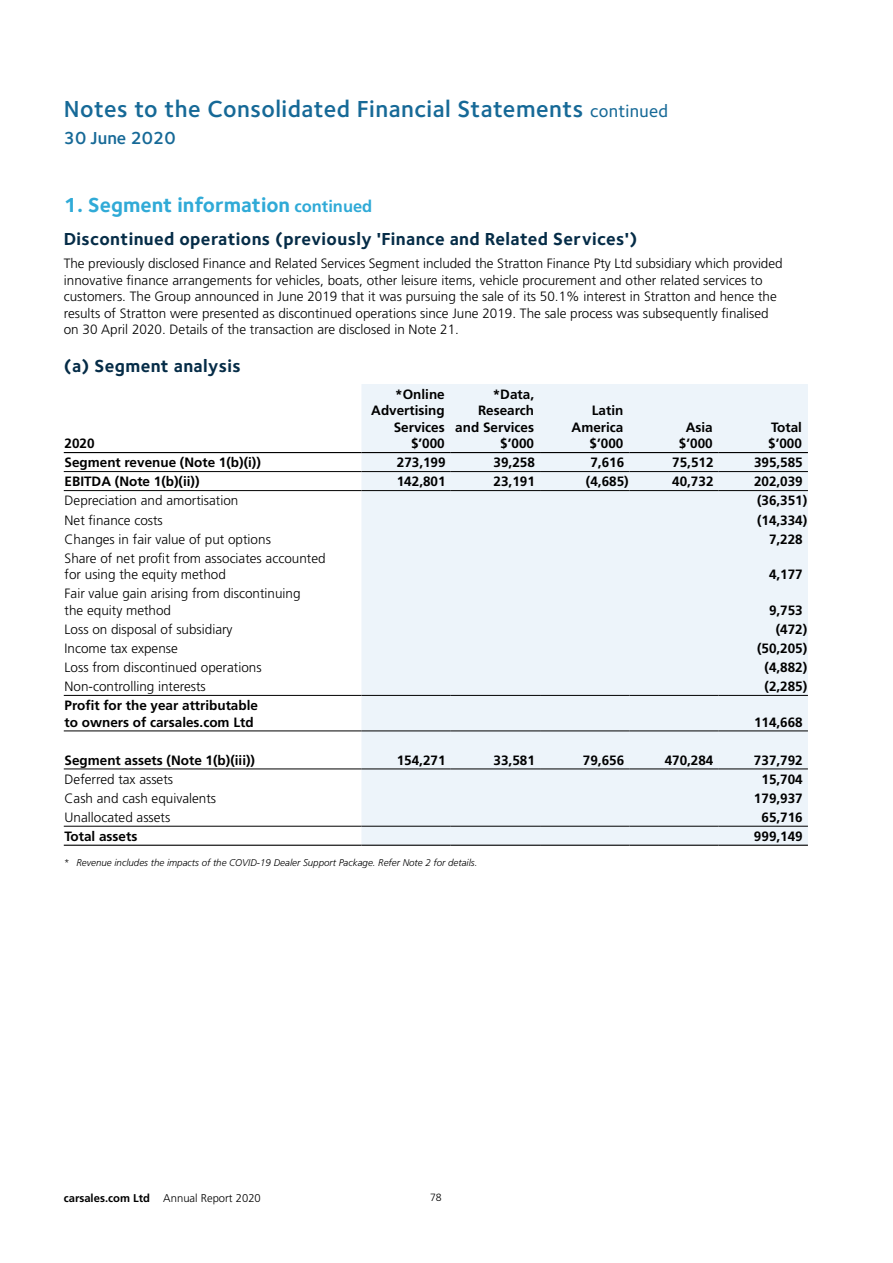
<style>
.page{position:relative;width:893px;height:1263px;background:#fff}
.page>*{position:absolute;margin:0;border:0;box-sizing:border-box;transform-origin:0 0}
.t1{font:600 24px "Foundry Sterling";letter-spacing:.02em;color:#166997}
.t2{font:700 21px "Foundry Sterling";color:#30aad7}
.t3{font:700 18px "Foundry Sterling";letter-spacing:.02em;color:#052c47}
.t4{font:600 18px "Foundry Sterling";color:#166997}
.t5{font:300 13.5px/16.5px "Frutiger";color:#000}
.t6{font:700 13.5px/16.5px "Frutiger";color:#000;text-align:right}
.t7{font:300 11.25px "Frutiger";color:#000}
.t8{font:300 10.5px "Frutiger";color:#000}
.t9{font:italic 300 9.75px "Frutiger";color:#000}
.s1{font-weight:500;font-size:18px}
.s2{font-family:"Frutiger";font-size:16.5px}
.s3{font-weight:700}
</style>
<div class="page">
<div style="left:361px;top:384px;width:447px;height:461px;background:#edf4fa"></div>
<hr style="left:361px;top:452px;width:90px;height:1px;background:#000">
<hr style="left:451px;top:452px;width:89px;height:1px;background:#000">
<hr style="left:540px;top:452px;width:89px;height:1px;background:#000">
<hr style="left:629px;top:452px;width:90px;height:1px;background:#000">
<hr style="left:719px;top:452px;width:89px;height:1px;background:#000">
<hr style="left:64px;top:471px;width:297px;height:1px;background:#000">
<hr style="left:361px;top:471px;width:90px;height:1px;background:#000">
<hr style="left:451px;top:471px;width:89px;height:1px;background:#000">
<hr style="left:540px;top:471px;width:89px;height:1px;background:#000">
<hr style="left:629px;top:471px;width:90px;height:1px;background:#000">
<hr style="left:719px;top:471px;width:89px;height:1px;background:#000">
<hr style="left:64px;top:695px;width:297px;height:1px;background:#000">
<hr style="left:361px;top:695px;width:90px;height:1px;background:#000">
<hr style="left:451px;top:695px;width:89px;height:1px;background:#000">
<hr style="left:540px;top:695px;width:89px;height:1px;background:#000">
<hr style="left:629px;top:695px;width:90px;height:1px;background:#000">
<hr style="left:719px;top:695px;width:89px;height:1px;background:#000">
<hr style="left:361px;top:731px;width:90px;height:1px;background:#000">
<hr style="left:451px;top:731px;width:89px;height:1px;background:#000">
<hr style="left:540px;top:731px;width:89px;height:1px;background:#000">
<hr style="left:629px;top:731px;width:90px;height:1px;background:#000">
<hr style="left:719px;top:731px;width:89px;height:1px;background:#000">
<hr style="left:64px;top:452px;width:297px;height:1px;background:#000">
<hr style="left:64px;top:490px;width:297px;height:1px;background:#000">
<hr style="left:361px;top:490px;width:90px;height:1px;background:#000">
<hr style="left:451px;top:490px;width:89px;height:1px;background:#000">
<hr style="left:540px;top:490px;width:89px;height:1px;background:#000">
<hr style="left:629px;top:490px;width:90px;height:1px;background:#000">
<hr style="left:719px;top:490px;width:89px;height:1px;background:#000">
<hr style="left:64px;top:769px;width:297px;height:1px;background:#000">
<hr style="left:361px;top:769px;width:90px;height:1px;background:#000">
<hr style="left:451px;top:769px;width:89px;height:1px;background:#000">
<hr style="left:540px;top:769px;width:89px;height:1px;background:#000">
<hr style="left:629px;top:769px;width:90px;height:1px;background:#000">
<hr style="left:719px;top:769px;width:89px;height:1px;background:#000">
<hr style="left:64px;top:826px;width:297px;height:1px;background:#000">
<hr style="left:361px;top:826px;width:90px;height:1px;background:#000">
<hr style="left:451px;top:826px;width:89px;height:1px;background:#000">
<hr style="left:540px;top:826px;width:89px;height:1px;background:#000">
<hr style="left:629px;top:826px;width:90px;height:1px;background:#000">
<hr style="left:719px;top:826px;width:89px;height:1px;background:#000">
<hr style="left:64px;top:845px;width:297px;height:1px;background:#000">
<hr style="left:361px;top:845px;width:90px;height:1px;background:#000">
<hr style="left:451px;top:845px;width:89px;height:1px;background:#000">
<hr style="left:540px;top:845px;width:89px;height:1px;background:#000">
<hr style="left:629px;top:845px;width:90px;height:1px;background:#000">
<hr style="left:719px;top:845px;width:89px;height:1px;background:#000">
<hr style="left:64px;top:731px;width:297px;height:1px;background:#000">
<h1 class="t1" style="left:64px;top:94px;width:606px">Notes to the Consolidated Financial Statements <span class="s1">continued</span></h1>
<h3 class="t4" style="left:64px;top:127px;width:114px">30 June 2020</h3>
<h2 class="t2" style="left:64px;top:192px;width:310px">1. Segment information <span class="s2">continued</span></h2>
<h3 class="t3" style="left:64px;top:228px;width:575px">Discontinued operations (previously 'Finance and Related Services')</h3>
<p class="t5" style="left:64px;top:255px;width:720px">The previously disclosed Finance and Related Services Segment included the Stratton Finance Pty Ltd subsidiary which provided innovative finance arrangements for vehicles, boats, other leisure items, vehicle procurement and other related services to customers. The Group announced in June 2019 that it was pursuing the sale of its 50.1% interest in Stratton and hence the results of Stratton were presented as discontinued operations since June 2019. The sale process was subsequently finalised on 30 April 2020. Details of the transaction are disclosed in Note 21.</p>
<h3 class="t3" style="left:64px;top:355px;width:179px">(a) Segment analysis</h3>
<p class="t6" style="left:65px;top:435px;width:32px">2020</p>
<p class="t6" style="left:371px;top:386px;width:75px">*Online<br>Advertising<br>Services $’000</p>
<p class="t6" style="left:455px;top:386px;width:80px">*Data,<br>Research and Services $’000</p>
<p class="t6" style="left:572px;top:402px;width:53px">Latin<br>America $’000</p>
<p class="t6" style="left:679px;top:419px;width:35px;text-align:center">Asia $’000</p>
<p class="t6" style="left:768px;top:419px;width:35px;text-align:left">Total $’000</p>
<p class="t6" style="left:65px;top:454px;width:198px">Segment revenue (Note 1(b)(i))</p>
<p class="t6" style="left:397px;top:454px;width:50px">273,199</p>
<p class="t6" style="left:494px;top:454px;width:43px">39,258</p>
<p class="t6" style="left:590px;top:454px;width:35px">7,616</p>
<p class="t6" style="left:672px;top:454px;width:43px">75,512</p>
<p class="t6" style="left:754px;top:454px;width:50px">395,585</p>
<p class="t6" style="left:65px;top:473px;width:137px">EBITDA (Note 1(b)(ii))</p>
<p class="t6" style="left:397px;top:473px;width:50px">142,801</p>
<p class="t6" style="left:494px;top:473px;width:43px">23,191</p>
<p class="t6" style="left:586px;top:473px;width:44px">(4,685)</p>
<p class="t6" style="left:672px;top:473px;width:43px">40,732</p>
<p class="t6" style="left:754px;top:473px;width:50px">202,039</p>
<p class="t5" style="left:65px;top:492px;width:175px">Depreciation and amortisation</p>
<p class="t6" style="left:757px;top:492px;width:52px">(36,351)</p>
<p class="t5" style="left:65px;top:511px;width:100px">Net finance costs</p>
<p class="t6" style="left:757px;top:511px;width:52px">(14,334)</p>
<p class="t5" style="left:65px;top:531px;width:208px">Changes in fair value of put options</p>
<p class="t6" style="left:769px;top:530px;width:35px">7,228</p>
<p class="t5" style="left:65px;top:550px;width:263px">Share of net profit from associates accounted for using the equity method</p>
<p class="t6" style="left:769px;top:566px;width:35px">4,177</p>
<p class="t5" style="left:65px;top:585px;width:238px">Fair value gain arising from discontinuing the equity method</p>
<p class="t6" style="left:769px;top:602px;width:35px">9,753</p>
<p class="t5" style="left:65px;top:621px;width:170px">Loss on disposal of subsidiary</p>
<p class="t6" style="left:776px;top:621px;width:33px">(472)</p>
<p class="t5" style="left:65px;top:640px;width:115px">Income tax expense</p>
<p class="t6" style="left:757px;top:640px;width:52px">(50,205)</p>
<p class="t5" style="left:65px;top:659px;width:199px">Loss from discontinued operations</p>
<p class="t6" style="left:764px;top:659px;width:44px">(4,882)</p>
<p class="t5" style="left:65px;top:678px;width:143px">Non-controlling interests</p>
<p class="t6" style="left:764px;top:678px;width:44px">(2,285)</p>
<p class="t6" style="left:65px;top:697px;width:195px;text-align:left">Profit for the year attributable to owners of carsales.com Ltd</p>
<p class="t6" style="left:754px;top:713px;width:50px">114,668</p>
<p class="t6" style="left:65px;top:752px;width:192px">Segment assets (Note 1(b)(iii))</p>
<p class="t6" style="left:397px;top:752px;width:50px">154,271</p>
<p class="t6" style="left:494px;top:752px;width:43px">33,581</p>
<p class="t6" style="left:583px;top:752px;width:43px">79,656</p>
<p class="t6" style="left:665px;top:752px;width:50px">470,284</p>
<p class="t6" style="left:754px;top:752px;width:50px">737,792</p>
<p class="t5" style="left:65px;top:771px;width:110px">Deferred tax assets</p>
<p class="t6" style="left:761px;top:771px;width:43px">15,704</p>
<p class="t5" style="left:65px;top:790px;width:153px">Cash and cash equivalents</p>
<p class="t6" style="left:754px;top:790px;width:50px">179,937</p>
<p class="t5" style="left:65px;top:809px;width:107px">Unallocated assets</p>
<p class="t6" style="left:761px;top:809px;width:43px">65,716</p>
<p class="t6" style="left:65px;top:828px;width:74px">Total assets</p>
<p class="t6" style="left:754px;top:828px;width:50px">999,149</p>
<p class="t9" style="left:64px;top:857px;width:415px">* Revenue includes the impacts of the COVID-19 Dealer Support Package. Refer Note 2 for details.</p>
<p class="t7" style="left:64px;top:1191px;width:199px"><span class="s3">carsales.com Ltd</span> Annual Report 2020</p>
<p class="t8" style="left:430px;top:1191px;width:13px">78</p>
</div>
